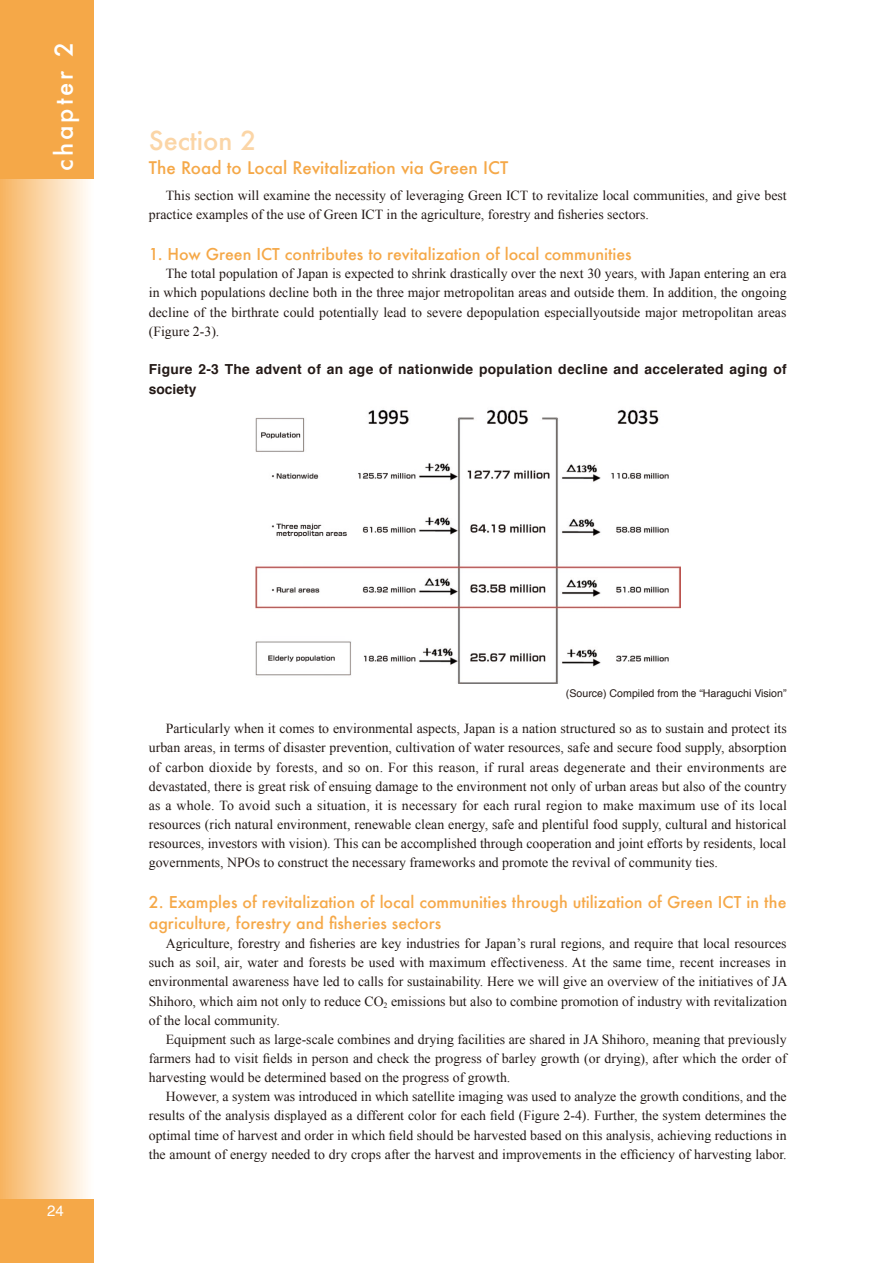
<style>
.page{position:relative;width:893px;height:1263px;background:#fff}
.page>*{position:absolute;margin:0;border:0;box-sizing:border-box;transform-origin:0 0}
.t1{font:500 25.5px "Futura";color:#fbd5a6}
.t2{font:500 24px "Futura";letter-spacing:.125em;color:#fff}
.t3{font:500 16.95px "Futura";color:#f5a848}
.t4{font:500 15.9px/21.3px "Futura";color:#f5a848}
.t5{font:15px "Helvetica";color:#fff}
.t6{font:13.8px/19.2px "Times New Roman";color:#231916;text-align:justify}
.t7{font:700 13.8px/19.2px "Helvetica";letter-spacing:.025em;color:#231916}
.t8{font:10.65px "Helvetica";color:#231916}
</style>
<div class="page">
<div style="left:0;top:0;width:94px;height:1263px;background:linear-gradient(to right,#f7b460,#fffffd)"></div>
<div style="left:0;top:1199px;width:94px;height:64px;background:#f5a848"></div>
<div style="left:0;top:0;width:94px;height:179px;background:#f5a848"></div>
<img style="left:255px;top:409px;width:425px;height:274px">
<h2 class="t2" style="left:47px;top:171px;width:130px;rotate:-90deg">chapter 2</h2>
<h1 class="t1" style="left:149px;top:123px;width:109px">Section 2</h1>
<p class="t3" style="left:149px;top:156px;width:361px">The Road to Local Revitalization via Green ICT</p>
<p class="t6" style="left:149px;top:185px;width:639px;text-indent:17px">This section will examine the necessity of leveraging Green ICT to revitalize local communities, and give best practice examples of the use of Green ICT in the agriculture, forestry and fisheries sectors.</p>
<p class="t4" style="left:149px;top:243px;width:484px">1. How Green ICT contributes to revitalization of local communities</p>
<p class="t6" style="left:149px;top:264px;width:639px;text-indent:17px">The total population of Japan is expected to shrink drastically over the next 30 years, with Japan entering an era in which populations decline both in the three major metropolitan areas and outside them. In addition, the ongoing decline of the birthrate could potentially lead to severe depopulation especiallyoutside major metropolitan areas (Figure 2-3).</p>
<p class="t7" style="left:149px;top:360px;width:639px">Figure 2-3 The advent of an age of nationwide population decline and accelerated aging of society</p>
<p class="t5" style="left:47px;top:1199px;width:18px">24</p>
<p class="t8" style="left:566px;top:685px;width:222px">(Source) Compiled from the “Haraguchi Vision”</p>
<p class="t6" style="left:149px;top:719px;width:640px;text-indent:17px">Particularly when it comes to environmental aspects, Japan is a nation structured so as to sustain and protect its urban areas, in terms of disaster prevention, cultivation of water resources, safe and secure food supply, absorption of carbon dioxide by forests, and so on. For this reason, if rural areas degenerate and their environments are devastated, there is great risk of ensuing damage to the environment not only of urban areas but also of the country as a whole. To avoid such a situation, it is necessary for each rural region to make maximum use of its local resources (rich natural environment, renewable clean energy, safe and plentiful food supply, cultural and historical resources, investors with vision). This can be accomplished through cooperation and joint efforts by residents, local governments, NPOs to construct the necessary frameworks and promote the revival of community ties.</p>
<p class="t4" style="left:149px;top:891px;width:639px">2. Examples of revitalization of local communities through utilization of Green ICT in the agriculture, forestry and fisheries sectors</p>
<p class="t6" style="left:149px;top:934px;width:640px;text-indent:17px">Agriculture, forestry and fisheries are key industries for Japan’s rural regions, and require that local resources such as soil, air, water and forests be used with maximum effectiveness. At the same time, recent increases in environmental awareness have led to calls for sustainability. Here we will give an overview of the initiatives of JA Shihoro, which aim not only to reduce CO<sub>2</sub> emissions but also to combine promotion of industry with revitalization of the local community.</p>
<p class="t6" style="left:149px;top:1029px;width:639px;text-indent:17px">Equipment such as large-scale combines and drying facilities are shared in JA Shihoro, meaning that previously farmers had to visit fields in person and check the progress of barley growth (or drying), after which the order of harvesting would be determined based on the progress of growth.</p>
<p class="t6" style="left:149px;top:1087px;width:639px;text-indent:17px">However, a system was introduced in which satellite imaging was used to analyze the growth conditions, and the results of the analysis displayed as a different color for each field (Figure 2-4). Further, the system determines the optimal time of harvest and order in which field should be harvested based on this analysis, achieving reductions in the amount of energy needed to dry crops after the harvest and improvements in the efficiency of harvesting labor.</p>
</div>
